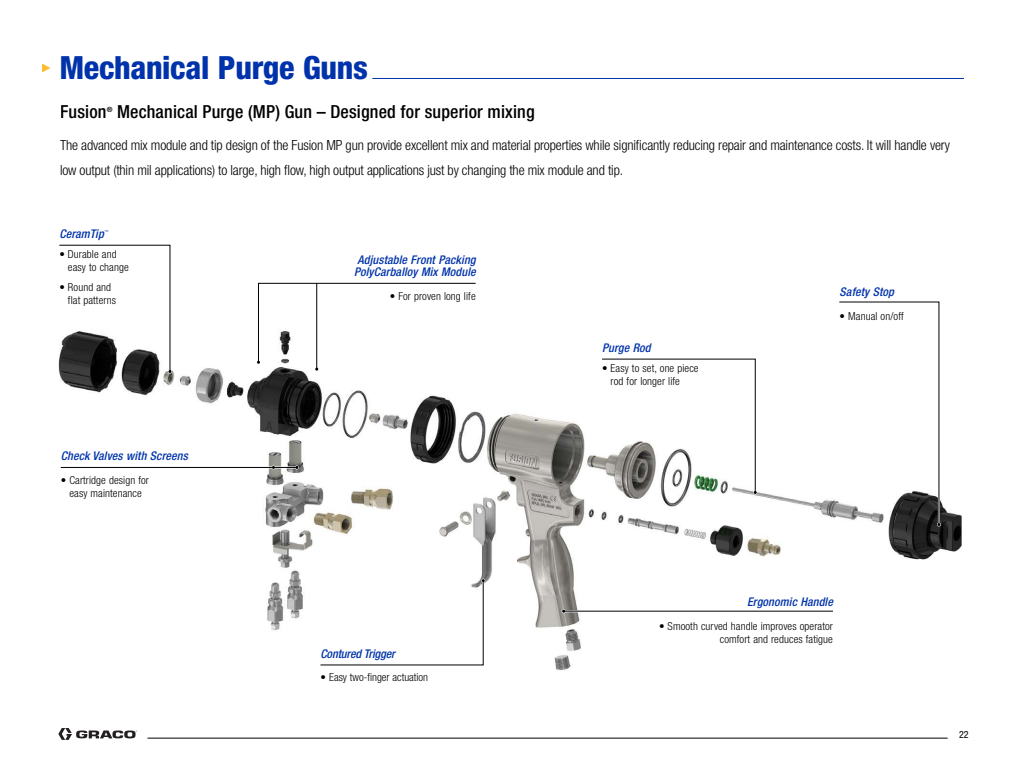
<style>
.page{position:relative;width:1024px;height:768px;background:#fff}
.page>*{position:absolute;margin:0;border:0;box-sizing:border-box;transform-origin:0 0}
.t1{font:800 condensed 32px "Helvetica Neue LT Std";letter-spacing:-.01em;color:#0033ab}
.t2{font:500 condensed 18px "Helvetica Neue LT Std";letter-spacing:.01em;color:#000}
.t3{font:300 condensed 14px/25px "Helvetica Neue LT Std";letter-spacing:-.01em;color:#000}
.t4{font:italic 500 condensed 12px/12px "Helvetica Neue LT Std";letter-spacing:.01em;color:#0033ab}
.t5{font:italic 500 condensed 12px "Helvetica Neue LT Std";letter-spacing:-.01em;color:#0033ab}
.t6{font:300 condensed 11px/13px "Helvetica Neue LT Std";letter-spacing:.01em;color:#000}
.t7{font:condensed 10px "Helvetica Neue LT Std";color:#000}
.t8{font:500 condensed 7.2px "Helvetica Neue LT Std";color:#000}
.t9{font:italic condensed 4px "Helvetica Neue LT Std";color:#0033ab}
</style>
<div class="page">
<img style="left:59px;top:368px;width:903px;height:303px">
<hr style="left:372px;top:78px;width:592px;height:1px;background:#0033ab">
<svg style="left:42px;top:63px;width:8px;height:10px"></svg>
<hr style="left:564px;top:610px;width:269px;height:2px;background:#fff">
<svg style="left:562px;top:609px;width:4px;height:4px"></svg>
<svg style="left:837px;top:301px;width:104px;height:226px"></svg>
<hr style="left:564px;top:611px;width:269px;height:1px;background:#000">
<svg style="left:318px;top:579px;width:167px;height:88px"></svg>
<svg style="left:58px;top:244px;width:114px;height:130px"></svg>
<svg style="left:600px;top:358px;width:157px;height:137px"></svg>
<svg style="left:256px;top:282px;width:222px;height:89px"></svg>
<hr style="left:61px;top:466px;width:236px;height:2px;background:#fff">
<svg style="left:295px;top:465px;width:4px;height:4px"></svg>
<svg style="left:272px;top:465px;width:4px;height:4px"></svg>
<hr style="left:61px;top:467px;width:236px;height:1px;background:#000">
<svg style="left:58px;top:728px;width:79px;height:12px"></svg>
<hr style="left:147px;top:738px;width:801px;height:1px;background:#000">
<h1 class="t1" style="left:59px;top:48px;width:310px">Mechanical Purge Guns</h1>
<p class="t2" style="left:60px;top:101px;width:48px">Fusion</p>
<p class="t8" style="left:107px;top:105px;width:7px">®</p>
<p class="t2" style="left:117px;top:101px;width:419px">Mechanical Purge (MP) Gun – Designed for superior mixing</p>
<p class="t3" style="left:60px;top:132px;width:892px">The advanced mix module and tip design of the Fusion MP gun provide excellent mix and material properties while significantly reducing repair and maintenance costs. It will handle very low output (thin mil applications) to large, high flow, high output applications just by changing the mix module and tip.</p>
<p class="t4" style="left:59px;top:228px;width:46px">CeramTip</p>
<p class="t9" style="left:104px;top:230px;width:5px">™</p>
<p class="t6" style="left:68px;top:247px;width:62px;text-indent:-9px">• Durable and easy to change</p>
<p class="t6" style="left:68px;top:280px;width:50px;text-indent:-9px">• Round and flat patterns</p>
<p class="t4" style="left:61px;top:450px;width:129px">Check Valves with Screens</p>
<p class="t6" style="left:61px;top:473px;width:90px;text-align:center">• Cartridge design for easy maintenance</p>
<p class="t4" style="left:354px;top:254px;width:123px">Adjustable Front Packing<br>PolyCarballoy Mix Module</p>
<p class="t6" style="left:390px;top:289px;width:87px">• For proven long life</p>
<p class="t4" style="left:602px;top:342px;width:50px">Purge Rod</p>
<p class="t6" style="left:611px;top:361px;width:90px;text-indent:-9px">• Easy to set, one piece rod for longer life</p>
<p class="t4" style="left:840px;top:286px;width:56px">Safety Stop</p>
<p class="t6" style="left:840px;top:310px;width:66px">• Manual on/off</p>
<p class="t5" style="left:320px;top:646px;width:76px">Contured Trigger</p>
<p class="t6" style="left:320px;top:671px;width:109px">• Easy two-finger actuation</p>
<p class="t4" style="left:747px;top:596px;width:87px">Ergonomic Handle</p>
<p class="t6" style="left:659px;top:619px;width:175px;text-align:right">• Smooth curved handle improves operator comfort and reduces fatigue</p>
<p class="t7" style="left:959px;top:729px;width:11px">22</p>
</div>
